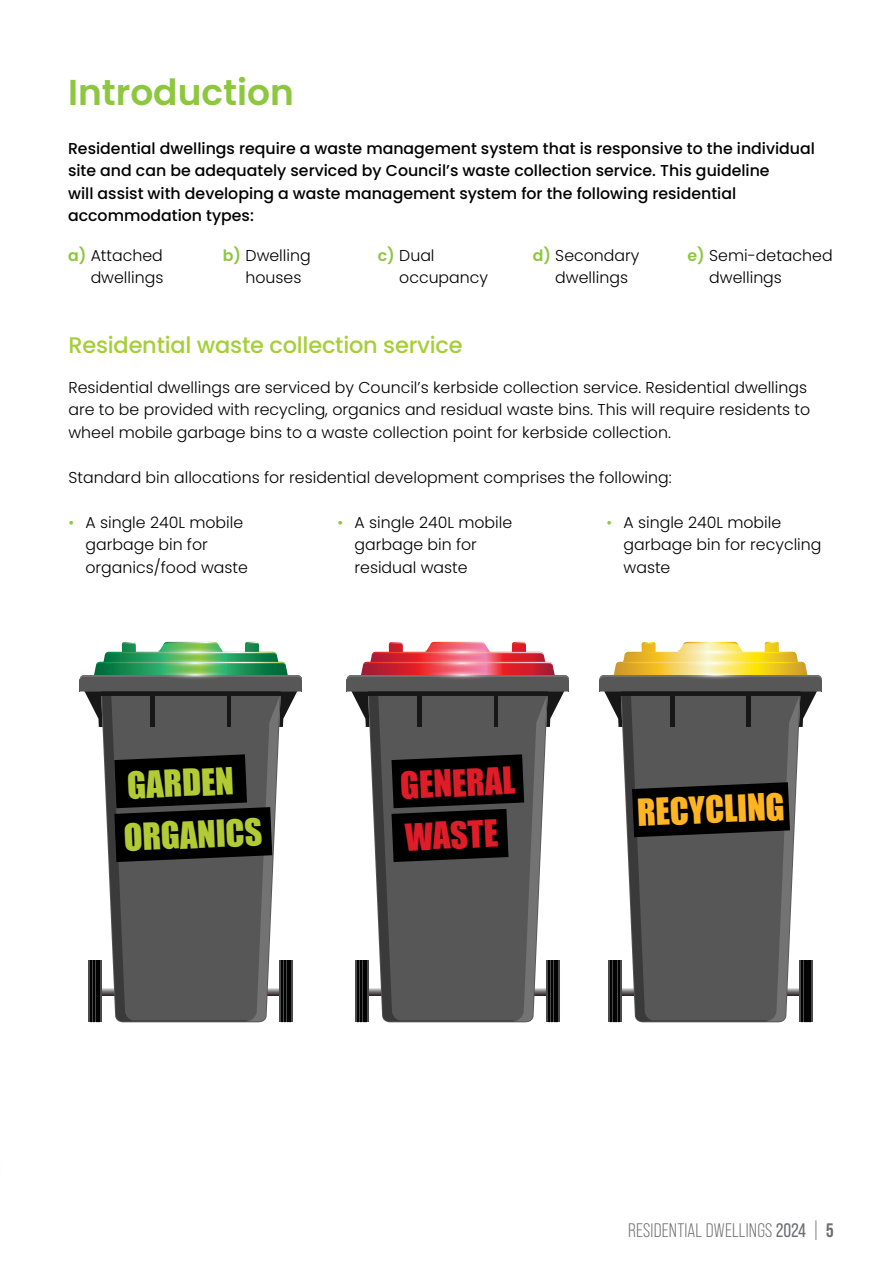
<style>
.page{position:relative;width:893px;height:1263px;background:#fff}
.page>*{position:absolute;margin:0;border:0;box-sizing:border-box;transform-origin:0 0}
.t1{font:600 36px "Poppins";color:#8dc63f}
.t2{font:34.35px "Impact";color:#b2ca34}
.t3{font:34.35px "Impact";color:#de1d28}
.t4{font:34.35px "Impact";color:#ffb521}
.t5{font:500 22.5px "Poppins";letter-spacing:-.01em;color:#a6ce39}
.t6{font:19.5px "Bebas Neue Pro";letter-spacing:.01em;color:#6d6e71}
.t7{font:300 15.75px/22.5px "Poppins";color:#000}
.t8{font:500 15.75px/22.5px "Poppins";color:#000}
.s1{font-weight:600;color:#8dc640}
.s2{color:#8dc63f}
.s3{font-style:inherit}
.s4{font-weight:700}
</style>
<div class="page">
<hr style="left:0;top:0;width:1px;height:1178px;background:#a6ce39">
<svg style="left:0;top:662px;width:1px;height:516px"></svg>
<svg style="left:0;top:0;width:1px;height:240px"></svg>
<div style="left:80px;top:680px;width:222px;height:12px;background:#575757"></div>
<svg style="left:80px;top:642px;width:222px;height:38px"></svg>
<div style="left:347px;top:680px;width:222px;height:12px;background:#575757"></div>
<svg style="left:347px;top:642px;width:222px;height:38px"></svg>
<div style="left:600px;top:680px;width:222px;height:12px;background:#575757"></div>
<svg style="left:600px;top:642px;width:222px;height:38px"></svg>
<svg style="left:352px;top:691px;width:212px;height:332px"></svg>
<svg style="left:85px;top:691px;width:212px;height:332px"></svg>
<svg style="left:604px;top:691px;width:213px;height:332px"></svg>
<h1 class="t1" style="left:68px;top:72px;width:227px">Introduction</h1>
<p class="t8" style="left:68px;top:137px;width:748px">Residential dwellings require a waste management system that is responsive to the individual site and can be adequately serviced by Council’s waste collection service. This guideline<br>will assist with developing a waste management system for the following residential accommodation types:</p>
<p class="t7" style="left:68px;top:244px;width:97px;text-align:right"><span class="s1">a)</span> Attached dwellings</p>
<p class="t7" style="left:246px;top:244px;width:67px;text-indent:-23px"><span class="s1">b)</span> Dwelling houses</p>
<p class="t7" style="left:399px;top:244px;width:90px;text-indent:-21px"><span class="s1">c)</span> Dual occupancy</p>
<p class="t7" style="left:555px;top:244px;width:86px;text-indent:-23px"><span class="s1">d)</span> Secondary dwellings</p>
<p class="t7" style="left:709px;top:244px;width:125px;text-indent:-22px"><span class="s1">e)</span> Semi-detached dwellings</p>
<h3 class="t5" style="left:68px;top:332px;width:396px">Residential waste collection service</h3>
<p class="t7" style="left:68px;top:376px;width:743px">Residential dwellings are serviced by Council’s kerbside collection service. Residential dwellings are to be provided with recycling, organics and residual waste bins. This will require residents to wheel mobile garbage bins to a waste collection point for kerbside collection.</p>
<p class="t7" style="left:68px;top:466px;width:605px">Standard bin allocations for residential development comprises the following:</p>
<p class="t7" style="left:85px;top:511px;width:164px;text-indent:-17px"><span class="s2">•</span> A single 240L mobile garbage bin for organics/food waste</p>
<p class="t7" style="left:354px;top:511px;width:159px;text-indent:-17px"><span class="s2">•</span> A single 240L mobile garbage bin for residual waste</p>
<p class="t7" style="left:623px;top:511px;width:199px;text-indent:-17px"><span class="s2">•</span> A single 240L mobile garbage bin for recycling waste</p>
<h2 class="t2" style="left:127px;top:758px;width:108px;rotate:-2deg">GARDEN</h2>
<h2 class="t3" style="left:400px;top:758px;width:116px;rotate:-2deg">GENERAL</h2>
<h2 class="t2" style="left:123px;top:810px;width:140px;rotate:-2deg">ORGANICS</h2>
<h2 class="t3" style="left:404px;top:810px;width:94px;rotate:-2deg">WASTE</h2>
<h2 class="t4" style="left:636px;top:785px;width:149px;rotate:-2deg">RECYCLING</h2>
<p class="t6" style="left:628px;top:1220px;width:207px">RESIDENTIAL DWELLINGS <span class="s3">2024</span> | <span class="s4">5</span></p>
</div>
